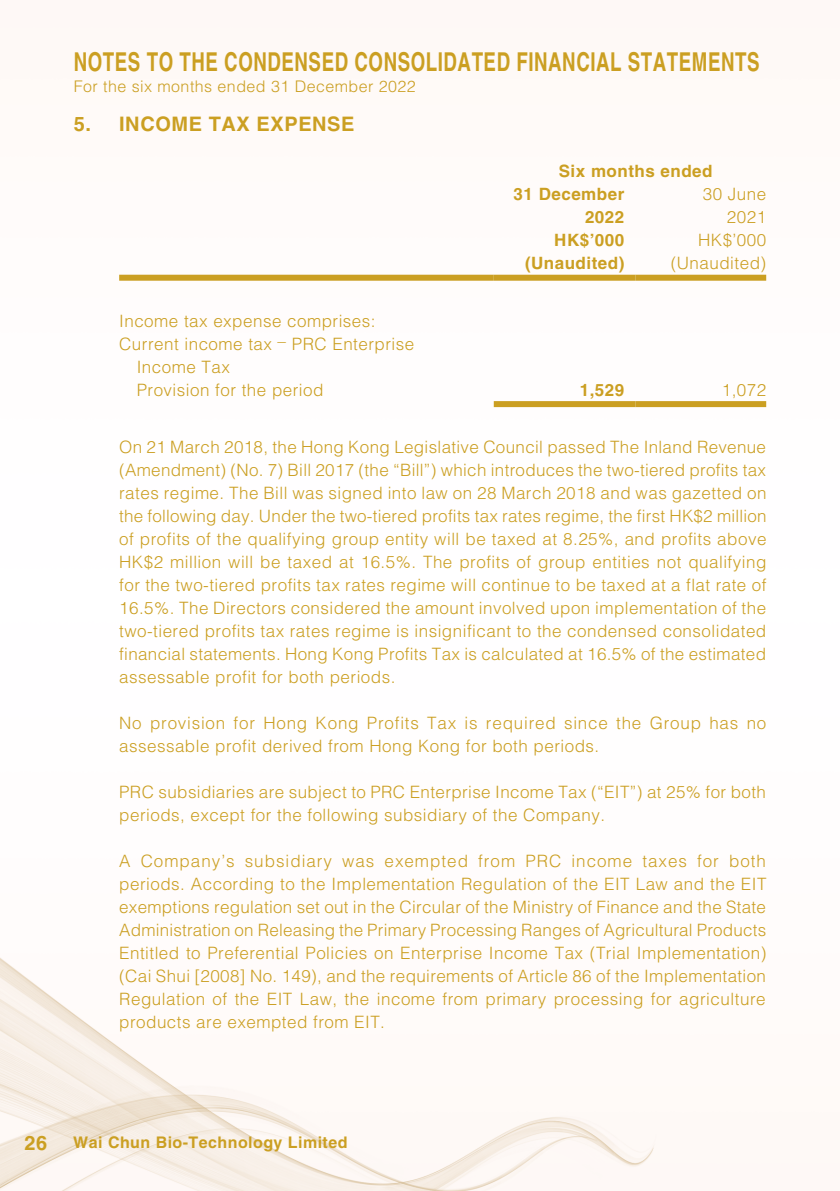
<style>
.page{position:relative;width:840px;height:1191px;background:#fff}
.page>*{position:absolute;margin:0;border:0;box-sizing:border-box;transform-origin:0 0}
.t1{font:700 26px "Helvetica LT Std";letter-spacing:.03em;color:#cb9f22;scale:.72 1}
.t2{font:700 20px "Helvetica LT Std";letter-spacing:.03em;color:#cb9f22}
.t3{font:300 17px/23px "Helvetica LT Std";letter-spacing:.03em;color:#cb9f22;text-align:justify}
.t4{font:700 17px "Helvetica LT Std";letter-spacing:.03em;color:#cb9f22}
.t5{font:300 16px "Helvetica LT Std";letter-spacing:.03em;color:#cb9f22}
.t6{font:700 16px "Helvetica LT Std";letter-spacing:.03em;color:#cb9f22}
</style>
<div class="page">
<img style="left:0;top:274px;width:767px;height:917px">
<div style="left:119px;top:275px;width:374px;height:6px;background:#cb9f22"></div>
<div style="left:493px;top:275px;width:142px;height:6px;background:#cb9f22"></div>
<div style="left:635px;top:275px;width:130px;height:6px;background:#cb9f22"></div>
<div style="left:493px;top:401px;width:142px;height:6px;background:#cb9f22"></div>
<div style="left:635px;top:401px;width:130px;height:6px;background:#cb9f22"></div>
<h1 class="t1" style="left:74px;top:46px;width:953px">NOTES TO THE CONDENSED CONSOLIDATED FINANCIAL STATEMENTS</h1>
<p class="t5" style="left:74px;top:77px;width:343px">For the six months ended 31 December 2022</p>
<p class="t2" style="left:74px;top:112px;width:282px">5. INCOME TAX EXPENSE</p>
<p class="t4" style="left:558px;top:161px;width:155px">Six months ended</p>
<p class="t4" style="left:513px;top:184px;width:112px">31 December</p>
<p class="t4" style="left:584px;top:207px;width:41px">2022</p>
<p class="t3" style="left:702px;top:183px;width:65px;text-align:right">30 June<br>2021</p>
<p class="t4" style="left:554px;top:230px;width:71px">HK$’000</p>
<p class="t3" style="left:697px;top:229px;width:70px">HK$’000</p>
<p class="t4" style="left:524px;top:253px;width:101px">(Unaudited)</p>
<p class="t3" style="left:670px;top:252px;width:97px">(Unaudited)</p>
<p class="t3" style="left:119px;top:309px;width:258px">Income tax expense comprises:</p>
<p class="t3" style="left:119px;top:332px;width:296px">Current income tax – PRC Enterprise</p>
<p class="t3" style="left:137px;top:355px;width:95px">Income Tax</p>
<p class="t3" style="left:137px;top:378px;width:188px">Provision for the period</p>
<p class="t4" style="left:579px;top:379px;width:46px">1,529</p>
<p class="t3" style="left:721px;top:378px;width:46px">1,072</p>
<p class="t3" style="left:119px;top:435px;width:648px">On 21 March 2018, the Hong Kong Legislative Council passed The Inland Revenue (Amendment) (No. 7) Bill 2017 (the “Bill”) which introduces the two-tiered profits tax rates regime. The Bill was signed into law on 28 March 2018 and was gazetted on the following day. Under the two-tiered profits tax rates regime, the first HK$2 million of profits of the qualifying group entity will be taxed at 8.25%, and profits above HK$2 million will be taxed at 16.5%. The profits of group entities not qualifying for the two-tiered profits tax rates regime will continue to be taxed at a flat rate of 16.5%. The Directors considered the amount involved upon implementation of the two-tiered profits tax rates regime is insignificant to the condensed consolidated financial statements. Hong Kong Profits Tax is calculated at 16.5% of the estimated assessable profit for both periods.</p>
<p class="t3" style="left:119px;top:711px;width:648px">No provision for Hong Kong Profits Tax is required since the Group has no assessable profit derived from Hong Kong for both periods.</p>
<p class="t3" style="left:119px;top:780px;width:648px">PRC subsidiaries are subject to PRC Enterprise Income Tax (“EIT”) at 25% for both periods, except for the following subsidiary of the Company.</p>
<p class="t3" style="left:119px;top:849px;width:648px">A Company’s subsidiary was exempted from PRC income taxes for both periods. According to the Implementation Regulation of the EIT Law and the EIT exemptions regulation set out in the Circular of the Ministry of Finance and the State Administration on Releasing the Primary Processing Ranges of Agricultural Products Entitled to Preferential Policies on Enterprise Income Tax (Trial Implementation) (Cai Shui [2008] No. 149), and the requirements of Article 86 of the Implementation Regulation of the EIT Law, the income from primary processing for agriculture products are exempted from EIT.</p>
<p class="t2" style="left:24px;top:1130px;width:24px">26</p>
<p class="t6" style="left:73px;top:1132px;width:275px">Wai Chun Bio-Technology Limited</p>
</div>
